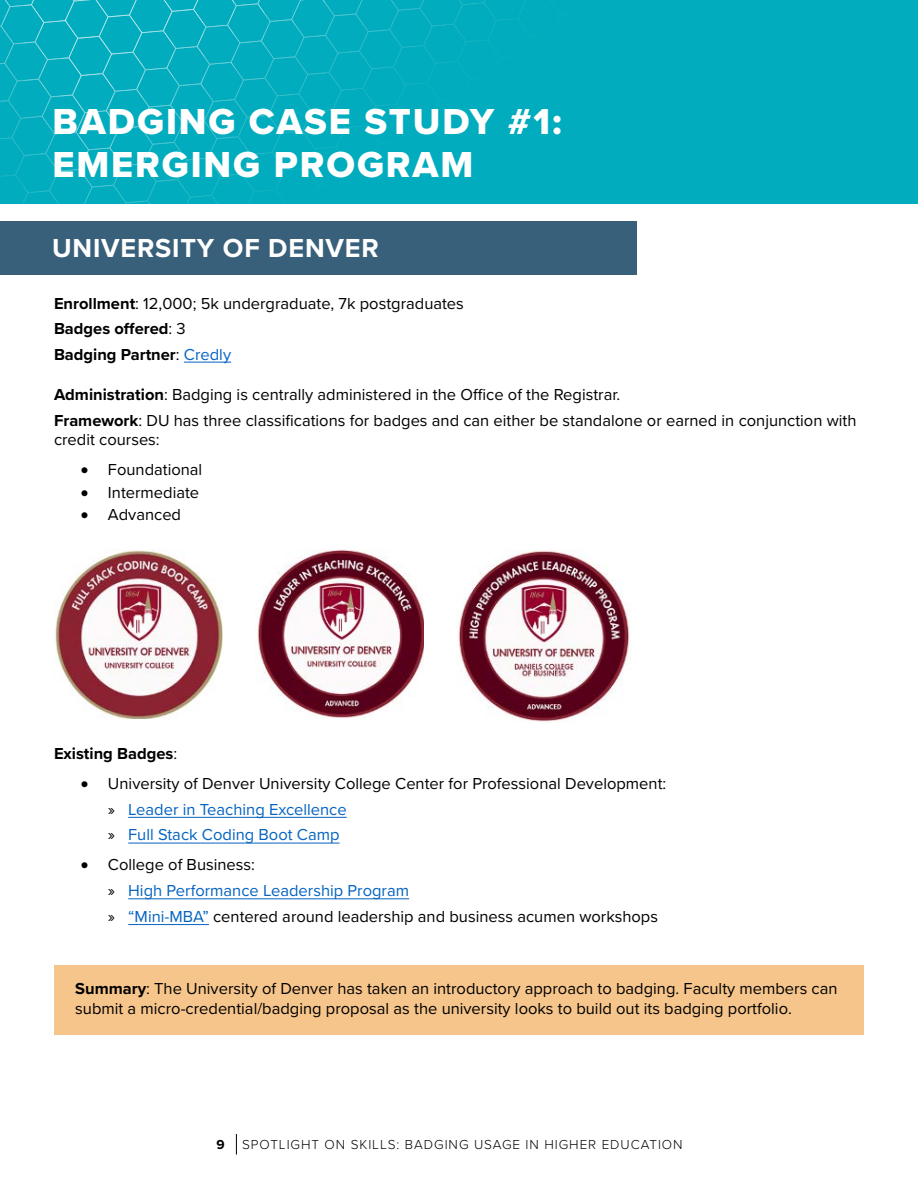
<style>
.page{position:relative;width:918px;height:1188px;background:#fff}
.page>*{position:absolute;margin:0;border:0;box-sizing:border-box;transform-origin:0 0}
.t1{font:37.5px/43.5px "Proxima Nova Extrabld";letter-spacing:.05em;color:#fff}
.t2{font:700 27px "Proxima Nova";letter-spacing:.03em;color:#fff}
.t3{font:16.5px/25.8px "Proxima Nova";color:#000}
.t4{font:700 16.5px "Proxima Nova";color:#000}
.t5{font:300 13.5px "Proxima Nova";letter-spacing:.07em;color:#000}
.t6{font:700 13.5px "Proxima Nova";color:#000}
.s1{font-weight:700}
.s2{color:#0563c1}
.s3{font-weight:400}
</style>
<div class="page">
<svg style="left:236px;top:1134px;width:1px;height:21px"></svg>
<div style="left:0;top:0;width:918px;height:203px;background:#00acbd"></div>
<img style="left:515px;top:0;width:12px;height:19px">
<img style="left:496px;top:19px;width:28px;height:8px">
<img style="left:463px;top:3px;width:33px;height:37px">
<img style="left:433px;top:24px;width:33px;height:16px">
<img style="left:432px;top:0;width:31px;height:26px">
<img style="left:465px;top:40px;width:32px;height:13px">
<img style="left:457px;top:42px;width:9px;height:19px">
<img style="left:429px;top:21px;width:3px;height:13px">
<svg style="left:411px;top:0;width:13px;height:9px"></svg>
<img style="left:74px;top:0;width:13px;height:3px">
<img style="left:56px;top:0;width:18px;height:21px">
<img style="left:124px;top:89px;width:20px;height:11px">
<img style="left:25px;top:0;width:9px;height:5px">
<img style="left:44px;top:21px;width:25px;height:4px">
<img style="left:10px;top:5px;width:34px;height:20px">
<img style="left:1px;top:0;width:9px;height:25px">
<img style="left:14px;top:161px;width:8px;height:14px">
<img style="left:0;top:175px;width:23px;height:11px">
<img style="left:0;top:25px;width:124px;height:136px">
<img style="left:251px;top:0;width:9px;height:4px">
<img style="left:236px;top:4px;width:29px;height:11px">
<img style="left:236px;top:4px;width:22px;height:2px">
<img style="left:226px;top:0;width:10px;height:25px">
<img style="left:206px;top:25px;width:29px;height:11px">
<img style="left:206px;top:25px;width:21px;height:2px">
<img style="left:193px;top:0;width:6px;height:9px">
<img style="left:172px;top:9px;width:34px;height:38px">
<img style="left:176px;top:47px;width:29px;height:10px">
<svg style="left:176px;top:47px;width:21px;height:1px"></svg>
<img style="left:157px;top:0;width:15px;height:31px">
<img style="left:129px;top:0;width:8px;height:15px">
<img style="left:142px;top:31px;width:34px;height:37px">
<img style="left:145px;top:68px;width:30px;height:11px">
<img style="left:145px;top:68px;width:22px;height:2px">
<img style="left:105px;top:15px;width:37px;height:38px">
<img style="left:87px;top:0;width:21px;height:17px">
<svg style="left:104px;top:17px;width:4px;height:8px"></svg>
<svg style="left:137px;top:78px;width:6px;height:11px"></svg>
<img style="left:125px;top:52px;width:20px;height:26px">
<img style="left:149px;top:106px;width:30px;height:36px">
<img style="left:187px;top:159px;width:30px;height:36px">
<img style="left:114px;top:100px;width:35px;height:27px">
<img style="left:153px;top:142px;width:34px;height:38px">
<img style="left:190px;top:195px;width:27px;height:8px">
<img style="left:119px;top:127px;width:34px;height:37px">
<img style="left:156px;top:180px;width:34px;height:23px">
<img style="left:84px;top:122px;width:35px;height:26px">
<img style="left:122px;top:164px;width:34px;height:37px">
<img style="left:89px;top:148px;width:33px;height:37px">
<img style="left:126px;top:201px;width:34px;height:2px">
<img style="left:53px;top:143px;width:36px;height:26px">
<img style="left:92px;top:185px;width:34px;height:18px">
<img style="left:58px;top:169px;width:34px;height:34px">
<img style="left:23px;top:164px;width:35px;height:27px">
<img style="left:28px;top:191px;width:34px;height:12px">
<img style="left:23px;top:186px;width:5px;height:17px">
<img style="left:436px;top:62px;width:29px;height:10px">
<img style="left:433px;top:34px;width:16px;height:29px">
<img style="left:399px;top:9px;width:30px;height:37px">
<img style="left:399px;top:8px;width:12px;height:2px">
<img style="left:402px;top:46px;width:34px;height:37px">
<img style="left:383px;top:0;width:16px;height:30px">
<svg style="left:402px;top:46px;width:21px;height:1px"></svg>
<img style="left:390px;top:10px;width:8px;height:20px">
<img style="left:352px;top:0;width:11px;height:14px">
<img style="left:368px;top:30px;width:34px;height:37px">
<img style="left:406px;top:83px;width:27px;height:8px">
<img style="left:393px;top:67px;width:13px;height:36px">
<img style="left:334px;top:14px;width:34px;height:37px">
<img style="left:372px;top:67px;width:21px;height:2px">
<img style="left:335px;top:14px;width:21px;height:2px">
<img style="left:359px;top:32px;width:9px;height:19px">
<img style="left:301px;top:0;width:33px;height:35px">
<img style="left:338px;top:51px;width:34px;height:37px">
<img style="left:375px;top:104px;width:34px;height:17px">
<img style="left:342px;top:88px;width:33px;height:38px">
<img style="left:304px;top:35px;width:34px;height:38px">
<img style="left:265px;top:0;width:36px;height:20px">
<img style="left:342px;top:88px;width:21px;height:2px">
<img style="left:304px;top:35px;width:21px;height:2px">
<img style="left:329px;top:53px;width:9px;height:20px">
<img style="left:270px;top:20px;width:34px;height:37px">
<img style="left:308px;top:73px;width:34px;height:37px">
<img style="left:345px;top:126px;width:29px;height:10px">
<img style="left:311px;top:110px;width:34px;height:37px">
<img style="left:311px;top:110px;width:22px;height:2px">
<img style="left:295px;top:57px;width:13px;height:37px">
<img style="left:274px;top:57px;width:21px;height:2px">
<img style="left:235px;top:15px;width:35px;height:26px">
<img style="left:299px;top:74px;width:9px;height:20px">
<img style="left:315px;top:147px;width:30px;height:12px">
<img style="left:277px;top:94px;width:34px;height:37px">
<img style="left:240px;top:41px;width:34px;height:37px">
<img style="left:281px;top:131px;width:34px;height:37px">
<img style="left:281px;top:131px;width:21px;height:2px">
<img style="left:244px;top:78px;width:33px;height:18px">
<img style="left:244px;top:78px;width:21px;height:2px">
<img style="left:205px;top:36px;width:35px;height:26px">
<img style="left:268px;top:96px;width:9px;height:19px">
<img style="left:285px;top:168px;width:30px;height:13px">
<img style="left:247px;top:115px;width:34px;height:38px">
<img style="left:210px;top:62px;width:34px;height:38px">
<img style="left:252px;top:153px;width:33px;height:37px">
<img style="left:213px;top:100px;width:34px;height:37px">
<svg style="left:213px;top:100px;width:22px;height:1px"></svg>
<img style="left:175px;top:57px;width:35px;height:27px">
<img style="left:238px;top:117px;width:9px;height:20px">
<img style="left:254px;top:190px;width:31px;height:13px">
<img style="left:217px;top:137px;width:34px;height:37px">
<img style="left:179px;top:84px;width:34px;height:37px">
<img style="left:220px;top:174px;width:34px;height:29px">
<img style="left:179px;top:121px;width:38px;height:38px">
<img style="left:174px;top:79px;width:5px;height:7px">
<img style="left:183px;top:121px;width:21px;height:2px">
<img style="left:221px;top:174px;width:21px;height:2px">
<img style="left:208px;top:139px;width:9px;height:19px">
<img style="left:168px;top:86px;width:11px;height:19px">
<img style="left:162px;top:105px;width:21px;height:26px">
<img style="left:199px;top:158px;width:21px;height:26px">
<svg style="left:179px;top:123px;width:4px;height:8px"></svg>
<div style="left:0;top:221px;width:637px;height:54px;background:#39607a"></div>
<hr style="left:184px;top:362px;width:47px;height:1px;background:#0563c1">
<img style="left:55px;top:550px;width:168px;height:168px">
<img style="left:255px;top:550px;width:169px;height:168px">
<img style="left:458px;top:550px;width:172px;height:172px">
<hr style="left:128px;top:817px;width:219px;height:1px;background:#0563c1">
<hr style="left:128px;top:843px;width:212px;height:1px;background:#0563c1">
<hr style="left:128px;top:898px;width:281px;height:1px;background:#0563c1">
<hr style="left:128px;top:924px;width:81px;height:1px;background:#0563c1">
<div style="left:54px;top:966px;width:810px;height:69px;background:#f6c58b"></div>
<h1 class="t1" style="left:52px;top:99px;width:511px">BADGING CASE STUDY #1:<br>EMERGING PROGRAM</h1>
<h2 class="t2" style="left:52px;top:228px;width:328px">UNIVERSITY OF DENVER</h2>
<p class="t3" style="left:54px;top:290px;width:411px"><span class="s1">Enrollment</span>: 12,000; 5k undergraduate, 7k postgraduates<br><span class="s1">Badges offered</span>: 3<br><span class="s1">Badging Partner</span>: <span class="s2">Credly</span></p>
<p class="t3" style="left:54px;top:381px;width:804px"><span class="s1">Administration</span>: Badging is centrally administered in the Office of the Registrar.<br><span class="s1">Framework</span>: DU has three classifications for badges and can either be standalone or earned in conjunction with</p>
<p class="t3" style="left:54px;top:426px;width:107px">credit courses:</p>
<p class="t3" style="left:81px;top:456px;width:123px">• Foundational</p>
<p class="t3" style="left:81px;top:479px;width:120px">• Intermediate</p>
<p class="t3" style="left:81px;top:501px;width:102px">• Advanced</p>
<p class="t4" style="left:54px;top:741px;width:125px">Existing Badges<span class="s3">:</span></p>
<p class="t3" style="left:108px;top:770px;width:560px;text-indent:-27px">• University of Denver University College Center for Professional Development: » <span class="s2">Leader in Teaching Excellence<br></span>» <span class="s2">Full Stack Coding Boot Camp</span></p>
<p class="t3" style="left:108px;top:851px;width:552px;text-indent:-27px">• College of Business:<br>» <span class="s2">High Performance Leadership Program<br></span>» <span class="s2">“Mini-MBA”</span> centered around leadership and business acumen workshops</p>
<p class="t3" style="left:75px;top:978px;width:764px;line-height:19.8px"><span class="s1">Summary</span>: The University of Denver has taken an introductory approach to badging. Faculty members can submit a micro-credential/badging proposal as the university looks to build out its badging portfolio.</p>
<p class="t6" style="left:217px;top:1134px;width:10px">9</p>
<p class="t5" style="left:242px;top:1134px;width:442px">SPOTLIGHT ON SKILLS: BADGING USAGE IN HIGHER EDUCATION</p>
</div>
